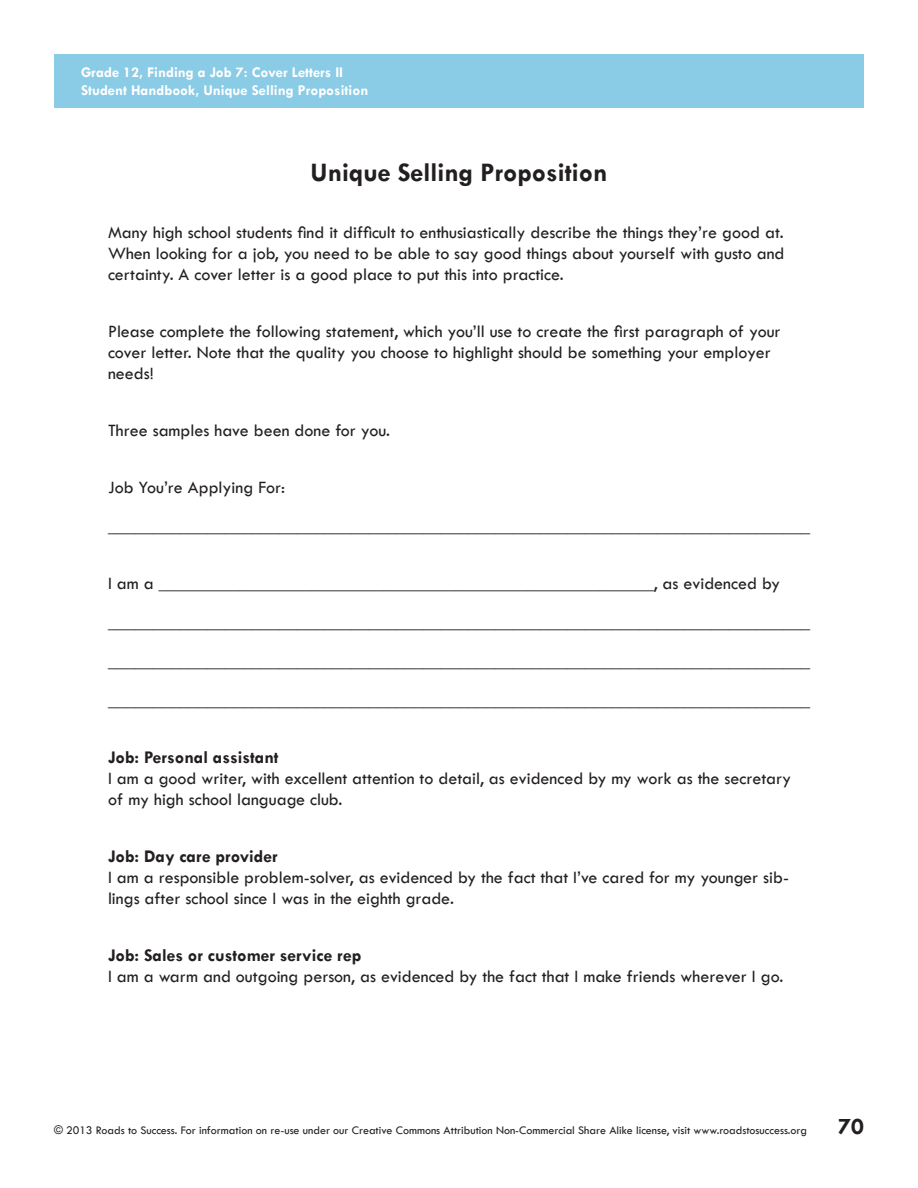
<style>
.page{position:relative;width:918px;height:1188px;background:#fff}
.page>*{position:absolute;margin:0;border:0;box-sizing:border-box;transform-origin:0 0}
.SHFR_Title{font:700 27px "Tw Cen";color:#231f20}
.Lesson_Front_Page_Te{font:700 24px "Tw Cen";color:#231f20}
.SHFR_Text{font:500 18px/21px "Tw Cen";color:#231f20}
.SHFR_Text-2{font:700 18px "Tw Cen";color:#231f20}
.t1{font:700 15px "Tw Cen";color:#fff}
.t2{font:500 12px "Tw Cen";color:#231f20}
</style>
<div class="page">
<div style="left:54px;top:54px;width:810px;height:54px;background:#8acbe5"></div>
<p class="t1" style="left:81px;top:63px;width:264px">Grade 12, Finding a Job 7: Cover Letters II</p>
<p class="t1" style="left:81px;top:81px;width:289px">Student Handbook, Unique Selling Proposition</p>
<p class="SHFR_Title" style="left:311px;top:156px;width:298px">Unique Selling Proposition</p>
<p class="SHFR_Text" style="left:108px;top:221px;width:678px;text-align:justify">Many high school students find it difficult to enthusiastically describe the things they’re good at.<br>When looking for a job, you need to be able to say good things about yourself with gusto and certainty. A cover letter is a good place to put this into practice.</p>
<p class="SHFR_Text" style="left:108px;top:320px;width:674px">Please complete the following statement, which you’ll use to create the first paragraph of your cover letter. Note that the quality you choose to highlight should be something your employer needs!</p>
<p class="SHFR_Text" style="left:108px;top:419px;width:284px">Three samples have been done for you.</p>
<p class="SHFR_Text" style="left:108px;top:476px;width:178px">Job You’re Applying For:</p>
<p class="SHFR_Text" style="left:108px;top:515px;width:703px">______________________________________________________________________________</p>
<p class="SHFR_Text" style="left:108px;top:572px;width:674px">I am a _______________________________________________________, as evidenced by</p>
<p class="SHFR_Text" style="left:108px;top:611px;width:703px">______________________________________________________________________________</p>
<p class="SHFR_Text" style="left:108px;top:650px;width:703px">______________________________________________________________________________</p>
<p class="SHFR_Text" style="left:108px;top:689px;width:703px">______________________________________________________________________________</p>
<p class="SHFR_Text-2" style="left:108px;top:746px;width:172px">Job: Personal assistant</p>
<p class="SHFR_Text" style="left:108px;top:767px;width:685px">I am a good writer, with excellent attention to detail, as evidenced by my work as the secretary of my high school language club.</p>
<p class="SHFR_Text-2" style="left:108px;top:845px;width:171px">Job: Day care provider</p>
<p class="SHFR_Text" style="left:108px;top:866px;width:683px">I am a responsible problem-solver, as evidenced by the fact that I’ve cared for my younger sib&shy;lings after school since I was in the eighth grade.</p>
<p class="SHFR_Text-2" style="left:108px;top:944px;width:255px">Job: Sales or customer service rep</p>
<p class="SHFR_Text" style="left:108px;top:965px;width:677px">I am a warm and outgoing person, as evidenced by the fact that I make friends wherever I go.</p>
<p class="t2" style="left:54px;top:1123px;width:755px">© 2013 Roads to Success. For information on re-use under our Creative Commons Attribution Non-Commercial Share Alike license, visit www.roadstosuccess.org</p>
<p class="Lesson_Front_Page_Te" style="left:839px;top:1112px;width:27px">70</p>
</div>
